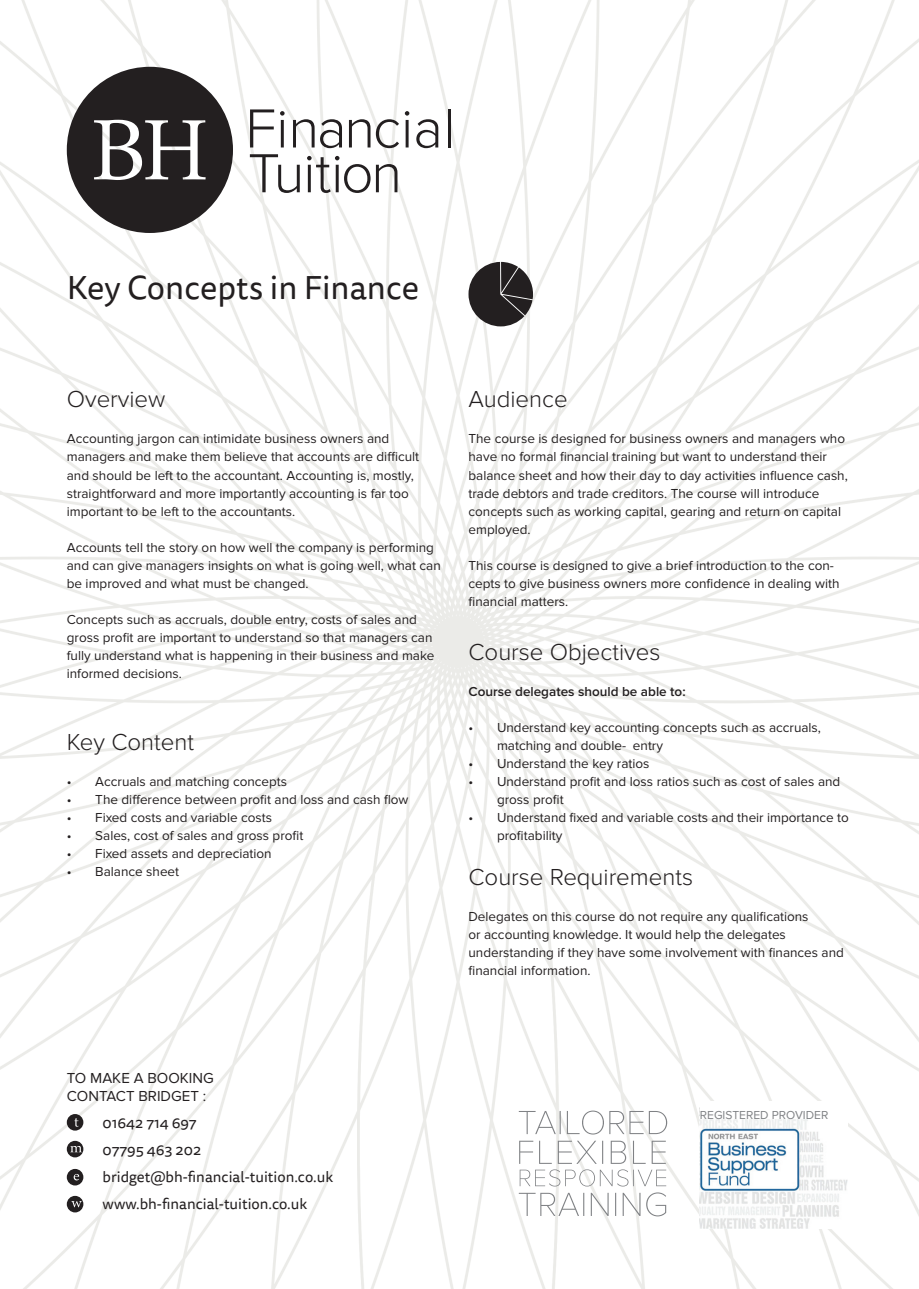
<style>
.page{position:relative;width:919px;height:1289px;background:#fff}
.page>*{position:absolute;margin:0;border:0;box-sizing:border-box;transform-origin:0 0}
.t1{font:33px "Tisa Sans Pro";color:#231f20}
.t2{font:300 24px "Proxima Nova";color:#231f20}
.t3{font:15px/27px "Tisa Sans Pro";color:#231f20}
.t4{font:15px/18px "Proxima Nova";color:#231f20}
.t5{font:13.5px/18px "Proxima Nova";color:#231f20}
.t6{font:600 13.5px "Proxima Nova";color:#231f20}
.t7{font:12px "Proxima Nova";color:#808285}
</style>
<div class="page">
<img style="left:0;top:0;width:918px;height:1288px">
<svg style="left:250px;top:109px;width:24px;height:38px"></svg>
<svg style="left:280px;top:111px;width:4px;height:36px"></svg>
<svg style="left:293px;top:119px;width:21px;height:28px"></svg>
<svg style="left:320px;top:119px;width:22px;height:29px"></svg>
<svg style="left:349px;top:119px;width:21px;height:28px"></svg>
<svg style="left:376px;top:119px;width:23px;height:29px"></svg>
<svg style="left:405px;top:111px;width:4px;height:36px"></svg>
<svg style="left:416px;top:119px;width:22px;height:29px"></svg>
<hr style="left:447px;top:109px;width:3px;height:38px;background:#231f20">
<svg style="left:250px;top:154px;width:50px;height:39px"></svg>
<svg style="left:307px;top:156px;width:63px;height:37px"></svg>
<svg style="left:376px;top:164px;width:21px;height:28px"></svg>
<svg style="left:67px;top:67px;width:166px;height:166px"></svg>
<svg style="left:468px;top:262px;width:65px;height:64px"></svg>
<div style="left:67px;top:1113px;width:16px;height:17px;background:#231f20;border-radius:50%"></div>
<svg style="left:67px;top:1140px;width:16px;height:17px"></svg>
<div style="left:67px;top:1168px;width:16px;height:17px;background:#231f20;border-radius:50%"></div>
<svg style="left:74px;top:1118px;width:5px;height:8px"></svg>
<svg style="left:70px;top:1145px;width:12px;height:7px"></svg>
<svg style="left:74px;top:1174px;width:5px;height:6px"></svg>
<div style="left:67px;top:1195px;width:16px;height:17px;background:#231f20;border-radius:50%"></div>
<svg style="left:71px;top:1201px;width:11px;height:6px"></svg>
<svg style="left:518px;top:1192px;width:148px;height:24px"></svg>
<svg style="left:519px;top:1169px;width:147px;height:17px"></svg>
<svg style="left:519px;top:1140px;width:146px;height:23px"></svg>
<svg style="left:518px;top:1110px;width:149px;height:24px"></svg>
<img style="left:699px;top:1107px;width:148px;height:121px">
<div style="left:699px;top:1101px;width:133px;height:17px;background:#fff"></div>
<h1 class="t1" style="left:67px;top:266px;width:354px">Key Concepts in Finance</h1>
<h2 class="t2" style="left:67px;top:386px;width:100px">Overview</h2>
<p class="t5" style="left:67px;top:430px;width:354px">Accounting jargon can intimidate business owners and managers and make them believe that accounts are difficult and should be left to the accountant. Accounting is, mostly, straightforward and more importantly accounting is far too important to be left to the accountants.</p>
<p class="t5" style="left:67px;top:538px;width:375px">Accounts tell the story on how well the company is performing and can give managers insights on what is going well, what can be improved and what must be changed.</p>
<p class="t5" style="left:67px;top:610px;width:369px">Concepts such as accruals, double entry, costs of sales and gross profit are important to understand so that managers can fully understand what is happening in their business and make informed decisions.</p>
<h2 class="t2" style="left:67px;top:728px;width:129px">Key Content</h2>
<p class="t5" style="left:67px;top:772px;width:222px">• Accruals and matching concepts</p>
<p class="t5" style="left:67px;top:790px;width:343px">• The difference between profit and loss and cash flow</p>
<p class="t5" style="left:67px;top:808px;width:207px">• Fixed costs and variable costs</p>
<p class="t5" style="left:67px;top:826px;width:238px">• Sales, cost of sales and gross profit</p>
<p class="t5" style="left:67px;top:844px;width:206px">• Fixed assets and depreciation</p>
<p class="t5" style="left:67px;top:862px;width:114px">• Balance sheet</p>
<h2 class="t2" style="left:468px;top:386px;width:101px">Audience</h2>
<p class="t5" style="left:468px;top:430px;width:381px">The course is designed for business owners and managers who have no formal financial training but want to understand their balance sheet and how their day to day activities influence cash, trade debtors and trade creditors. The course will introduce concepts such as working capital, gearing and return on capital employed.</p>
<p class="t5" style="left:468px;top:556px;width:372px">This course is designed to give a brief introduction to the con&shy;cepts to give business owners more confidence in dealing with financial matters.</p>
<h2 class="t2" style="left:468px;top:638px;width:193px">Course Objectives</h2>
<p class="t6" style="left:468px;top:683px;width:219px">Course delegates should be able to:</p>
<p class="t5" style="left:497px;top:718px;width:325px;text-indent:-28px">• Understand key accounting concepts such as accruals, matching and double-‐entry</p>
<p class="t5" style="left:468px;top:754px;width:182px">• Understand the key ratios</p>
<p class="t5" style="left:497px;top:772px;width:345px;text-indent:-28px">• Understand profit and loss ratios such as cost of sales and gross profit</p>
<p class="t5" style="left:497px;top:808px;width:353px;text-indent:-28px">• Understand fixed and variable costs and their importance to profitability</p>
<h2 class="t2" style="left:468px;top:863px;width:226px">Course Requirements</h2>
<p class="t5" style="left:468px;top:907px;width:377px">Delegates on this course do not require any qualifications<br>or accounting knowledge. It would help the delegates understanding if they have some involvement with finances and financial information.</p>
<p class="t4" style="left:67px;top:1069px;width:148px">TO MAKE A BOOKING<br>CONTACT BRIDGET :</p>
<p class="t3" style="left:102px;top:1109px;width:232px">01642 714 697<br>07795 463 202 bridget@bh-financial-tuition.co.uk www.bh-financial-tuition.co.uk</p>
<p class="t7" style="left:699px;top:1107px;width:130px">REGISTERED PROVIDER</p>
</div>
